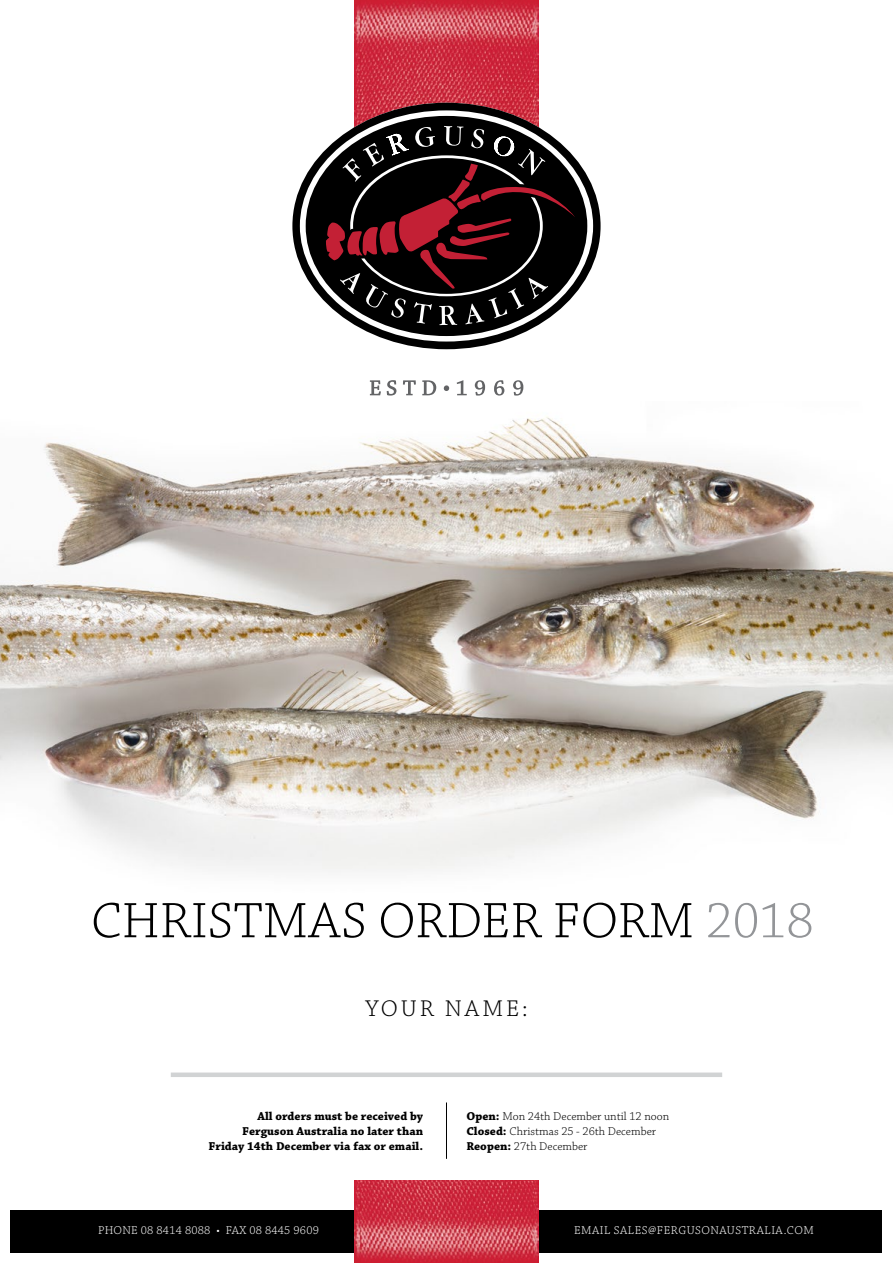
<style>
.page{position:relative;width:893px;height:1263px;background:#fff}
.page>*{position:absolute;margin:0;border:0;box-sizing:border-box;transform-origin:0 0}
.t1{font:300 52.5px "Chaparral Pro";color:#000}
.t2{font:300 24px "Chaparral Pro";letter-spacing:.12em;color:#000}
.t3{font:12px/15px "Chaparral Pro Bold Capt";color:#000;text-align:right}
.t4{font:300 12px/15px "Chaparral Pro";color:#000}
.t5{font:300 12px "Chaparral Pro";letter-spacing:.035em;color:#fff}
.s1{color:#939598}
.s2{font-family:"Chaparral Pro Bold Capt";font-weight:400}
</style>
<div class="page">
<img style="left:0;top:416px;width:893px;height:456px">
<div style="left:11px;top:1210px;width:871px;height:42px;background:#000"></div>
<div style="left:171px;top:1072px;width:551px;height:5px;background:#d1d3d4"></div>
<hr style="left:446px;top:1102px;width:1px;height:57px;background:#000">
<img style="left:354px;top:0;width:185px;height:103px">
<svg style="left:292px;top:103px;width:309px;height:246px"></svg>
<svg style="left:306px;top:116px;width:281px;height:220px"></svg>
<svg style="left:326px;top:126px;width:249px;height:199px;background:#352326"></svg>
<svg style="left:444px;top:385px;width:5px;height:6px"></svg>
<svg style="left:457px;top:380px;width:10px;height:15px"></svg>
<svg style="left:475px;top:380px;width:10px;height:16px"></svg>
<svg style="left:494px;top:380px;width:10px;height:16px"></svg>
<svg style="left:513px;top:380px;width:10px;height:16px"></svg>
<svg style="left:370px;top:380px;width:11px;height:15px"></svg>
<svg style="left:387px;top:380px;width:9px;height:16px"></svg>
<svg style="left:403px;top:380px;width:13px;height:15px"></svg>
<svg style="left:422px;top:380px;width:14px;height:15px"></svg>
<img style="left:354px;top:1180px;width:185px;height:83px">
<h1 class="t1" style="left:91px;top:892px;width:724px">CHRISTMAS ORDER FORM <span class="s1">2018</span></h1>
<h2 class="t2" style="left:365px;top:995px;width:164px">YOUR NAME:</h2>
<p class="t3" style="left:209px;top:1109px;width:216px">All orders must be received by<br>Ferguson Australia no later than<br>Friday 14th December via fax or email.</p>
<p class="t4" style="left:466px;top:1109px;width:204px"><span class="s2">Open:</span> Mon 24th December until 12 noon<br><span class="s2">Closed:</span> Christmas 25 - 26th December<br><span class="s2">Reopen:</span> 27th December</p>
<p class="t5" style="left:98px;top:1223px;width:222px">PHONE 08 8414 8088 • FAX 08 8445 9609</p>
<p class="t5" style="left:574px;top:1223px;width:241px">EMAIL SALES@FERGUSONAUSTRALIA.COM</p>
</div>
